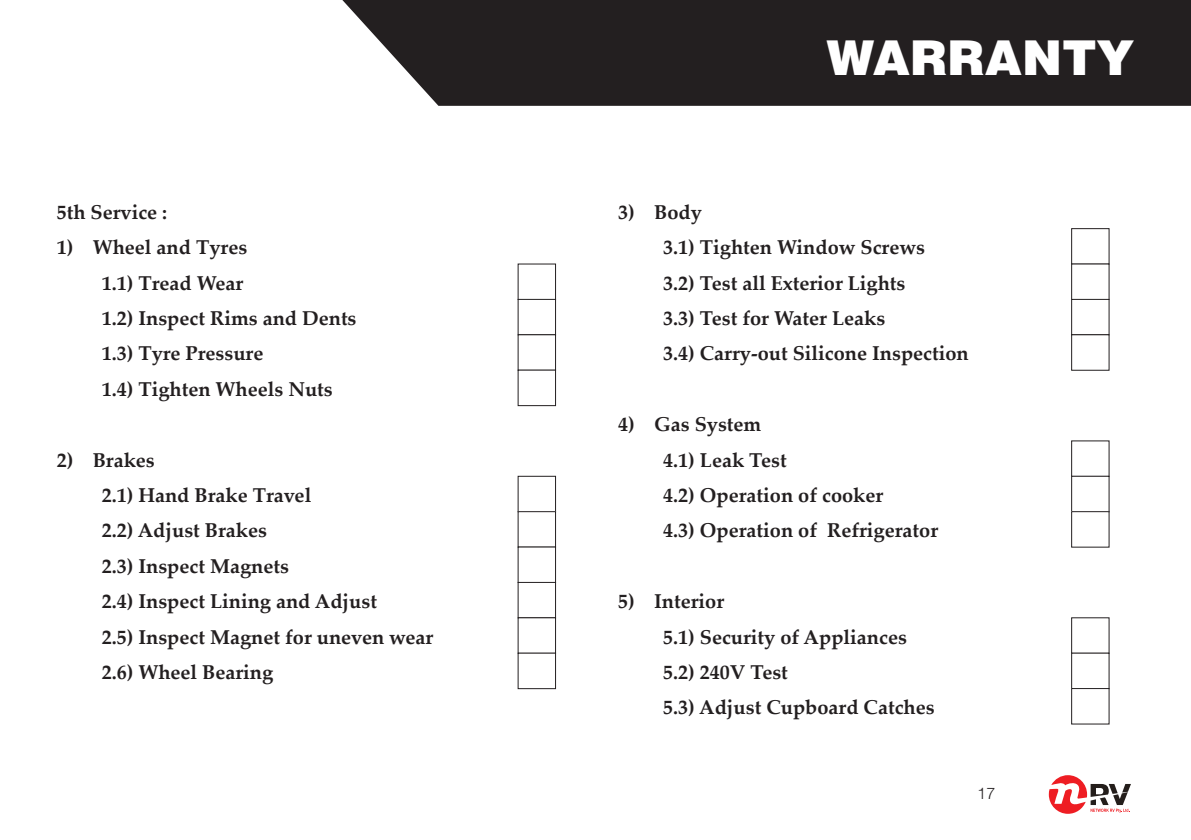
<style>
.page{position:relative;width:1191px;height:840px;background:#fff}
.page>*{position:absolute;margin:0;border:0;box-sizing:border-box;transform-origin:0 0}
.t1{font:900 48px "Helvetica LT Std";color:#fff}
.t2{font:700 20px/35.4px "Palatino Linotype";color:#231f20}
.t3{font:300 16px "Helvetica Neue LT Std";color:#231f20}
</style>
<div class="page">
<div style="left:342px;top:0;width:849px;height:106px;background:#231f20"></div>
<svg style="left:1048px;top:775px;width:83px;height:38px"></svg>
<div style="left:518px;top:299px;width:38px;height:36px;border:1px solid #231f20"></div>
<div style="left:518px;top:334px;width:38px;height:36px;border:1px solid #231f20"></div>
<div style="left:518px;top:476px;width:38px;height:35px;border:1px solid #231f20"></div>
<div style="left:518px;top:511px;width:38px;height:36px;border:1px solid #231f20"></div>
<div style="left:518px;top:582px;width:38px;height:35px;border:1px solid #231f20"></div>
<div style="left:518px;top:617px;width:38px;height:36px;border:1px solid #231f20"></div>
<div style="left:1071px;top:228px;width:38px;height:36px;border:1px solid #231f20"></div>
<div style="left:1071px;top:299px;width:38px;height:36px;border:1px solid #231f20"></div>
<div style="left:1071px;top:334px;width:38px;height:36px;border:1px solid #231f20"></div>
<div style="left:1071px;top:476px;width:38px;height:35px;border:1px solid #231f20"></div>
<div style="left:1071px;top:511px;width:38px;height:36px;border:1px solid #231f20"></div>
<div style="left:1071px;top:688px;width:38px;height:35px;border:1px solid #231f20"></div>
<p class="t2" style="left:57px;top:194px;width:112px">5th Service :</p>
<p class="t2" style="left:102px;top:229px;width:256px;text-indent:-45px">1) Wheel and Tyres<br>1.1) Tread Wear<br>1.2) Inspect Rims and Dents<br>1.3) Tyre Pressure<br>1.4) Tighten Wheels Nuts</p>
<p class="t2" style="left:102px;top:441px;width:333px;text-indent:-45px">2) Brakes<br>2.1) Hand Brake Travel<br>2.2) Adjust Brakes<br>2.3) Inspect Magnets<br>2.4) Inspect Lining and Adjust<br>2.5) Inspect Magnet for uneven wear<br>2.6) Wheel Bearing</p>
<h1 class="t1" style="left:826px;top:26px;width:309px">WARRANTY</h1>
<p class="t2" style="left:663px;top:194px;width:307px;text-indent:-45px">3) Body<br>3.1) Tighten Window Screws<br>3.2) Test all Exterior Lights<br>3.3) Test for Water Leaks<br>3.4) Carry-out Silicone Inspection</p>
<p class="t2" style="left:663px;top:406px;width:276px;text-indent:-45px">4) Gas System<br>4.1) Leak Test<br>4.2) Operation of cooker<br>4.3) Operation of Refrigerator</p>
<p class="t2" style="left:663px;top:582px;width:273px;text-indent:-45px">5) Interior<br>5.1) Security of Appliances<br>5.2) 240V Test<br>5.3) Adjust Cupboard Catches</p>
<p class="t3" style="left:977px;top:782px;width:19px">17</p>
</div>
